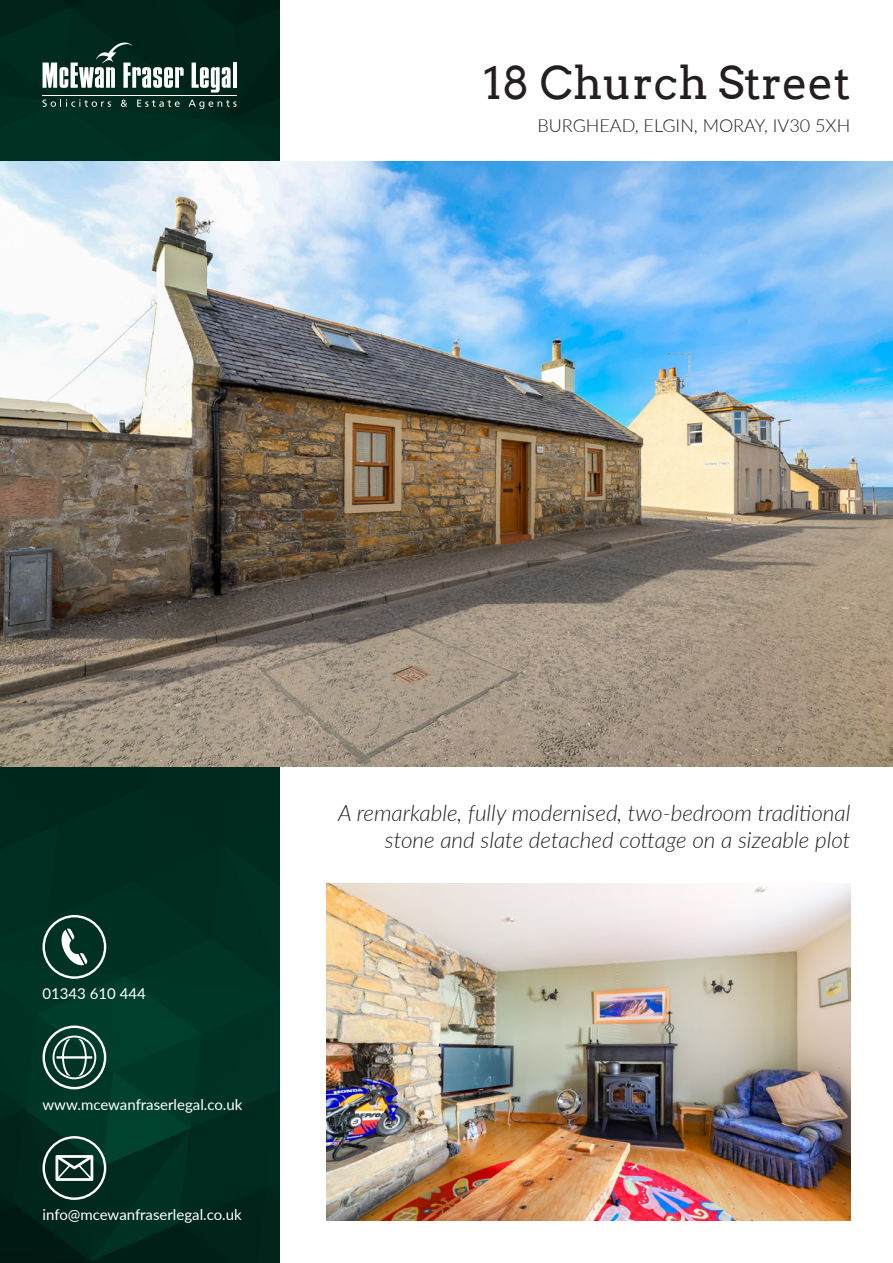
<style>
.page{position:relative;width:893px;height:1263px;background:#fff}
.page>*{position:absolute;margin:0;border:0;box-sizing:border-box;transform-origin:0 0}
.t1{font:45px "Arvo";color:#231f20}
.t2{font:italic 300 22.5px/27px "Lato";color:#231f20;text-align:right}
.t3{font:300 18px "Lato";color:#231f20}
.t4{font:15px "Lato";color:#fff}
</style>
<div class="page">
<img style="left:0;top:0;width:279px;height:1263px">
<img style="left:0;top:162px;width:893px;height:605px">
<svg style="left:43px;top:43px;width:141px;height:45px"></svg>
<svg style="left:192px;top:63px;width:39px;height:30px"></svg>
<hr style="left:233px;top:63px;width:4px;height:25px;background:#fff">
<hr style="left:43px;top:95px;width:194px;height:1px;background:#fff">
<svg style="left:43px;top:99px;width:68px;height:8px"></svg>
<svg style="left:121px;top:100px;width:6px;height:7px"></svg>
<svg style="left:137px;top:100px;width:43px;height:7px"></svg>
<svg style="left:189px;top:100px;width:48px;height:9px"></svg>
<img style="left:326px;top:883px;width:524px;height:337px">
<svg style="left:43px;top:915px;width:63px;height:64px;background:#335a4f"></svg>
<svg style="left:43px;top:1025px;width:63px;height:64px;background:#3a6559"></svg>
<svg style="left:43px;top:1136px;width:63px;height:64px;background:#3a5b52"></svg>
<h1 class="t1" style="left:483px;top:55px;width:369px">18 Church Street</h1>
<p class="t3" style="left:537px;top:113px;width:315px">BURGHEAD, ELGIN, MORAY, IV30 5XH</p>
<p class="t4" style="left:43px;top:983px;width:105px">01343 610 444</p>
<p class="t4" style="left:43px;top:1094px;width:201px">www.mcewanfraserlegal.co.uk</p>
<p class="t4" style="left:43px;top:1204px;width:201px">info@mcewanfraserlegal.co.uk</p>
<p class="t2" style="left:338px;top:798px;width:514px">A remarkable, fully modernised, two-bedroom traditional stone and slate detached cottage on a sizeable plot</p>
</div>
